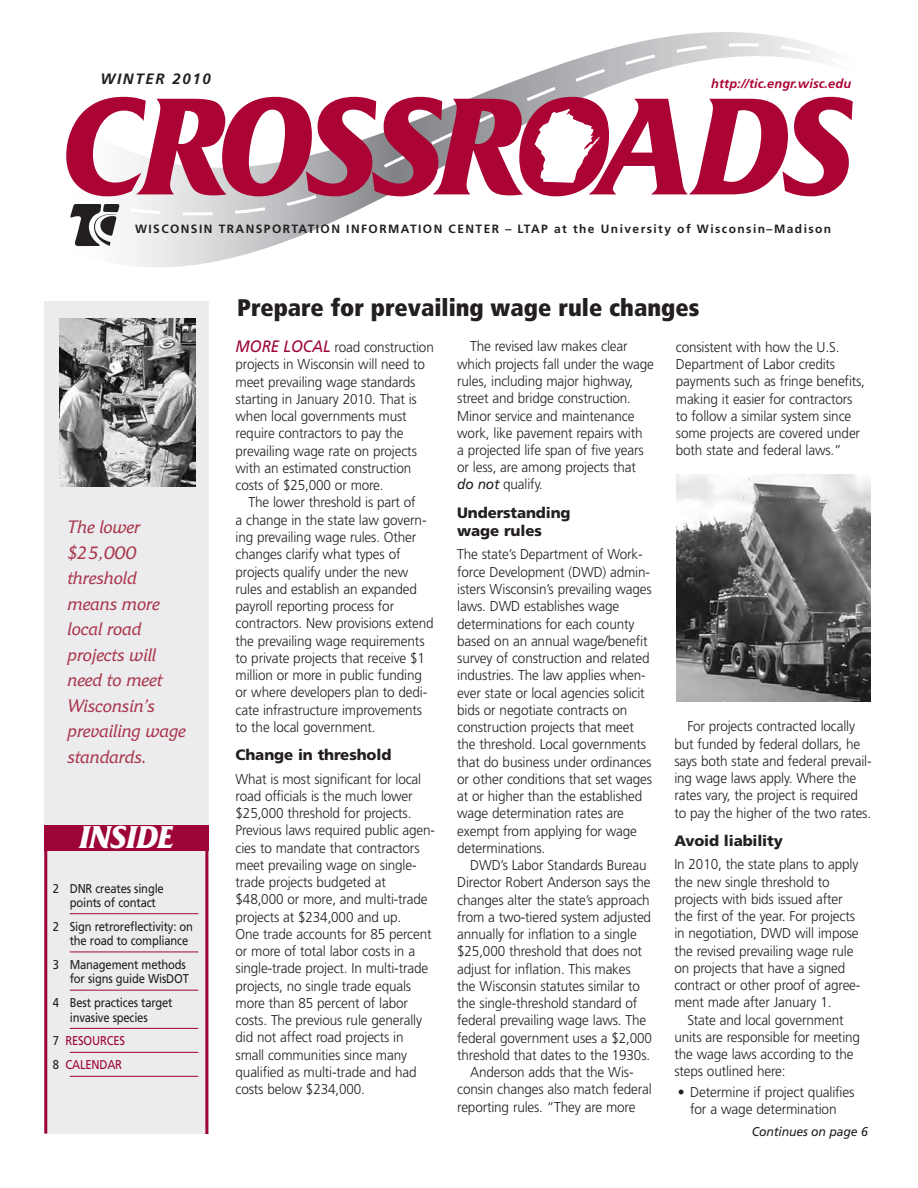
<style>
.page{position:relative;width:918px;height:1188px;background:#fff}
.page>*{position:absolute;margin:0;border:0;box-sizing:border-box;transform-origin:0 0}
.t1{font:italic 700 31.5px "Friz Qua";letter-spacing:-.015em;color:#fff;scale:.95 1}
.t2{font:900 condensed 24px "Frutiger";color:#231f20}
.t3{font:italic 18px/25.5px "Friz Qua";color:#aa364c;scale:.96 1}
.t4{font:900 15px/18px "Frutiger";letter-spacing:-.01em;color:#231f20}
.t5{font:italic 700 15px "Frutiger";letter-spacing:.11em;color:#231f20}
.t6{font:300 14.25px/17.2px "Frutiger";letter-spacing:-.01em;color:#231f20;scale:.95 1}
.t7{font:300 14.25px/17.2px "Frutiger";letter-spacing:-.01em;color:#231f20;text-align:center;scale:.96 1}
.t8{font:12.75px/14.2px "Frutiger";letter-spacing:-.015em;color:#231f20;scale:.88 1}
.t9{font:italic 700 12.75px "Frutiger";letter-spacing:.01em;color:#ab0333}
.t10{font:12.75px/24px "Frutiger";letter-spacing:-.015em;color:#9d053a;scale:.88 1}
.t11{font:italic 12.75px "Frutiger";letter-spacing:-.01em;color:#231f20;scale:.96 1}
.t12{font:700 12px "Frutiger";letter-spacing:.12em;color:#231f20}
.s1{color:#231f20}
.s2{font-weight:400;font-style:italic;font-size:16.5px;color:#9d053a}
.s3{font-weight:400;font-style:italic}
</style>
<div class="page">
<div style="left:44px;top:301px;width:164px;height:833px;background:#ececee"></div>
<svg style="left:101px;top:196px;width:231px;height:71px"></svg>
<svg style="left:127px;top:32px;width:699px;height:190px"></svg>
<svg style="left:66px;top:81px;width:787px;height:115px"></svg>
<svg style="left:70px;top:204px;width:50px;height:43px"></svg>
<hr style="left:70px;top:913px;width:128px;height:1px;background:#9d053a">
<hr style="left:70px;top:952px;width:128px;height:1px;background:#9d053a">
<hr style="left:70px;top:990px;width:128px;height:1px;background:#9d053a">
<hr style="left:70px;top:1028px;width:128px;height:1px;background:#9d053a">
<hr style="left:70px;top:1052px;width:128px;height:1px;background:#9d053a">
<hr style="left:70px;top:1076px;width:128px;height:1px;background:#9d053a">
<hr style="left:205px;top:825px;width:3px;height:309px;background:#9d053a">
<hr style="left:44px;top:825px;width:3px;height:309px;background:#9d053a">
<div style="left:44px;top:825px;width:164px;height:25px;background:#9d053a"></div>
<img style="left:60px;top:318px;width:136px;height:169px">
<img style="left:676px;top:475px;width:195px;height:226px">
<p class="t5" style="left:100px;top:72px;width:112px">WINTER 2010</p>
<p class="t9" style="left:711px;top:78px;width:141px">http://tic.engr.wisc.edu</p>
<p class="t12" style="left:135px;top:224px;width:698px">WISCONSIN TRANSPORTATION INFORMATION CENTER – LTAP at the University of Wisconsin–Madison</p>
<p class="t3" style="left:68px;top:514px;width:125px">The lower $25,000 threshold means more local road projects will need to meet<br>Wisconsin’s prevailing wage standards.</p>
<h1 class="t1" style="left:79px;top:819px;width:101px">INSIDE</h1>
<p class="t8" style="left:70px;top:882px;width:108px;text-indent:-17px">2 DNR creates single points of contact</p>
<p class="t8" style="left:70px;top:920px;width:142px;text-indent:-17px">2 Sign retroreflectivity: on the road to compliance</p>
<p class="t8" style="left:53px;top:958px;width:156px;text-align:right">3 Management methods for signs guide WisDOT</p>
<p class="t8" style="left:70px;top:997px;width:118px;text-indent:-17px">4 Best practices target invasive species</p>
<p class="t10" style="left:53px;top:1030px;width:83px"><span class="s1">7</span> RESOURCES<br><span class="s1">8</span> CALENDAR</p>
<h2 class="t2" style="left:237px;top:293px;width:464px">Prepare for prevailing wage rule changes</h2>
<p class="t6" style="left:236px;top:340px;width:210px"><span class="s2">MORE LOCAL</span> road construction projects in Wisconsin will need to meet prevailing wage standards starting in January 2010. That is when local governments must require contractors to pay the prevailing wage rate on projects with an estimated construction costs of $25,000 or more.</p>
<p class="t6" style="left:236px;top:495px;width:210px;text-indent:13px">The lower threshold is part of<br>a change in the state law govern&shy;ing prevailing wage rules. Other changes clarify what types of projects qualify under the new rules and establish an expanded payroll reporting process for contractors. New provisions extend the prevailing wage requirements to private projects that receive $1 million or more in public funding or where developers plan to dedi&shy;cate infrastructure improvements to the local government.</p>
<p class="t4" style="left:236px;top:747px;width:157px">Change in threshold</p>
<p class="t6" style="left:236px;top:771px;width:212px">What is most significant for local road officials is the much lower $25,000 threshold for projects.<br>Previous laws required public agen&shy;cies to mandate that contractors meet prevailing wage on single&shy;trade projects budgeted at $48,000 or more, and multi-trade projects at $234,000 and up.<br>One trade accounts for 85 percent or more of total labor costs in a single-trade project. In multi-trade projects, no single trade equals more than 85 percent of labor costs. The previous rule generally did not affect road projects in small communities since many qualified as multi-trade and had costs below $234,000.</p>
<p class="t6" style="left:457px;top:339px;width:209px;text-indent:13px">The revised law makes clear which projects fall under the wage rules, including major highway, street and bridge construction.<br>Minor service and maintenance work, like pavement repairs with<br>a projected life span of five years or less, are among projects that <span class="s3">do not</span> qualify.</p>
<p class="t4" style="left:457px;top:505px;width:115px">Understanding wage rules</p>
<p class="t6" style="left:457px;top:547px;width:206px">The state’s Department of Work&shy;force Development (DWD) admin&shy;isters Wisconsin’s prevailing wages laws. DWD establishes wage determinations for each county based on an annual wage/benefit survey of construction and related industries. The law applies when&shy;ever state or local agencies solicit bids or negotiate contracts on construction projects that meet the threshold. Local governments that do business under ordinances or other conditions that set wages at or higher than the established wage determination rates are exempt from applying for wage determinations.</p>
<p class="t6" style="left:470px;top:858px;width:187px">DWD’s Labor Standards Bureau</p>
<p class="t6" style="left:457px;top:875px;width:205px">Director Robert Anderson says the</p>
<p class="t6" style="left:457px;top:892px;width:204px">changes alter the state’s approach</p>
<p class="t6" style="left:457px;top:909px;width:206px">from a two-tiered system adjusted</p>
<p class="t6" style="left:457px;top:927px;width:191px">annually for inflation to a single</p>
<p class="t6" style="left:457px;top:944px;width:196px">$25,000 threshold that does not</p>
<p class="t6" style="left:457px;top:961px;width:184px">adjust for inflation. This makes</p>
<p class="t6" style="left:457px;top:978px;width:194px">the Wisconsin statutes similar to</p>
<p class="t6" style="left:457px;top:996px;width:191px">the single-threshold standard of</p>
<p class="t6" style="left:457px;top:1013px;width:200px">federal prevailing wage laws. The</p>
<p class="t6" style="left:457px;top:1030px;width:207px">federal government uses a $2,000</p>
<p class="t6" style="left:457px;top:1047px;width:205px">threshold that dates to the 1930s.</p>
<p class="t6" style="left:470px;top:1065px;width:173px">Anderson adds that the Wis-</p>
<p class="t6" style="left:457px;top:1082px;width:206px">consin changes also match federal</p>
<p class="t6" style="left:457px;top:1099px;width:189px">reporting rules. “They are more</p>
<p class="t6" style="left:676px;top:339px;width:201px">consistent with how the U.S.<br>Department of Labor credits payments such as fringe benefits, making it easier for contractors to follow a similar system since some projects are covered under both state and federal laws.”</p>
<p class="t6" style="left:674px;top:719px;width:209px;text-indent:13px">For projects contracted locally but funded by federal dollars, he says both state and federal prevail&shy;ing wage laws apply. Where the rates vary, the project is required to pay the higher of the two rates.</p>
<p class="t4" style="left:674px;top:833px;width:110px">Avoid liability</p>
<p class="t6" style="left:674px;top:857px;width:197px">In 2010, the state plans to apply the new single threshold to projects with bids issued after the first of the year. For projects in negotiation, DWD will impose the revised prevailing wage rule on projects that have a signed contract or other proof of agree&shy;ment made after January 1.</p>
<p class="t6" style="left:674px;top:1012px;width:197px;text-indent:13px">State and local government units are responsible for meeting the wage laws according to the steps outlined here:</p>
<p class="t7" style="left:678px;top:1084px;width:186px">• Determine if project qualifies for a wage determination</p>
<p class="t11" style="left:752px;top:1127px;width:123px">Continues on page 6</p>
</div>
